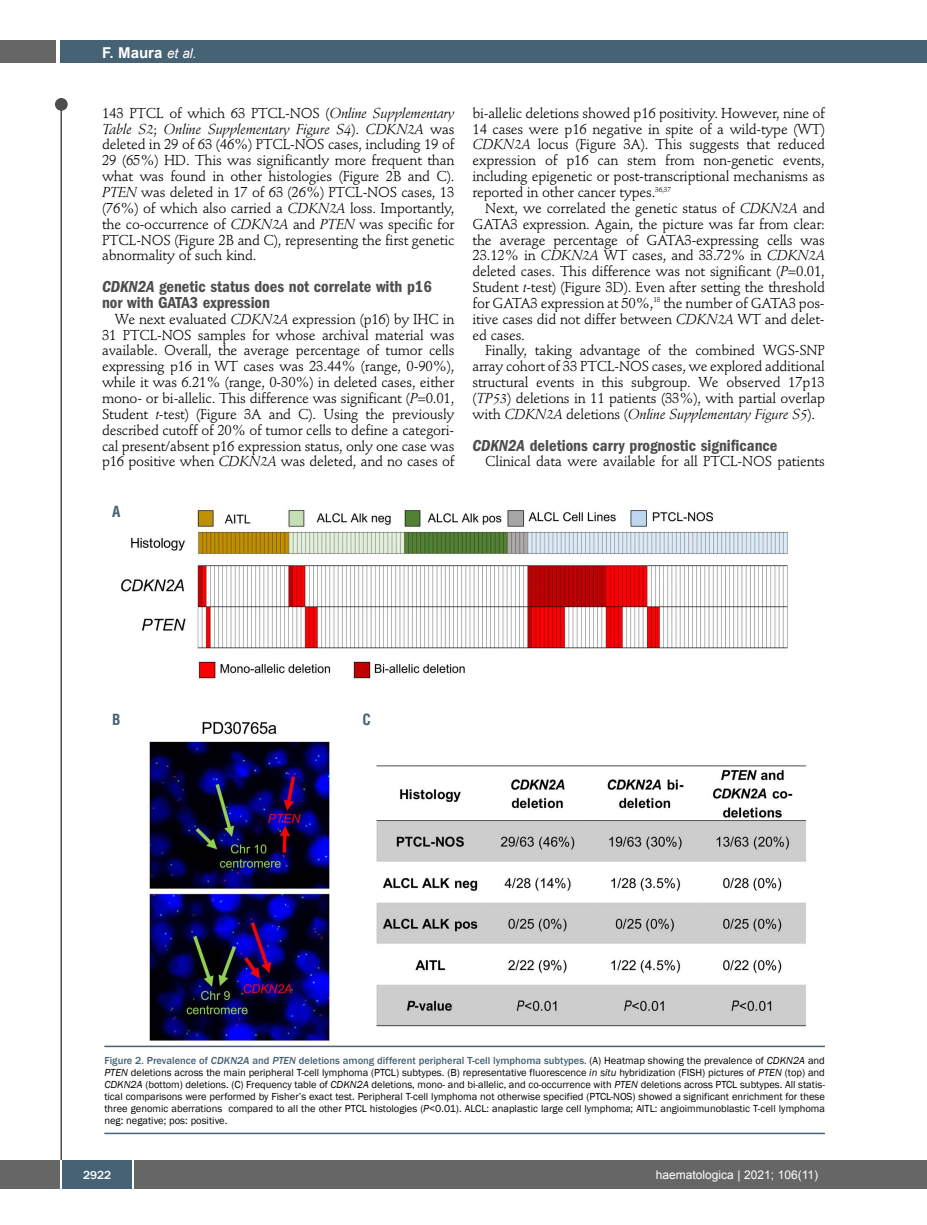
<style>
.page{position:relative;width:927px;height:1225px;background:#fff}
.page>*{position:absolute;margin:0;border:0;box-sizing:border-box;transform-origin:0 0}
.t1{font:600 condensed 16.5px/15.9px "Franklin Gothic";color:#4d4d4d}
.t2{font:700 15px "Arial";color:#fff}
.t3{font:700 condensed 15px "Helvetica";color:#466274}
.t4{font:14.25px/15.9px "Stempel Schneidler";letter-spacing:-.015em;color:#000;text-align:justify}
.t5{font:12px "Arial";color:#fff}
.t6{font:500 12px "Franklin Gothic";color:#fff}
.t7{font:10.5px/12px "Franklin Gothic";color:#000;text-align:justify}
.s1{font-weight:400;font-style:italic;font-size:13.5px}
.s2{font-style:italic}
.s3{font-weight:500;color:#466274}
.s4{font-weight:500;font-style:italic;color:#466274}
</style>
<div class="page">
<div style="left:911px;top:40px;width:16px;height:22px;background:#466274"></div>
<div style="left:910px;top:1160px;width:17px;height:28px;background:#666"></div>
<div style="left:55px;top:98px;width:13px;height:13px;background:#4d4d4d;border-radius:50%"></div>
<hr style="left:60px;top:101px;width:2px;height:1061px;background:#4d4d4d">
<div style="left:60px;top:40px;width:852px;height:22px;background:#466274"></div>
<div style="left:0;top:40px;width:56px;height:22px;background:#666"></div>
<div style="left:0;top:1160px;width:911px;height:28px;background:#666"></div>
<div style="left:62px;top:1160px;width:71px;height:28px;background:#466274"></div>
<hr style="left:60px;top:1160px;width:2px;height:28px;background:#fff">
<svg style="left:133px;top:1160px;width:1px;height:28px"></svg>
<img style="left:121px;top:510px;width:686px;height:531px">
<hr style="left:104px;top:1045px;width:721px;height:2px;background:#466274">
<hr style="left:104px;top:1132px;width:721px;height:2px;background:#466274">
<p class="t2" style="left:102px;top:44px;width:96px">F. Maura <span class="s1">et al.</span></p>
<p class="t4" style="left:102px;top:106px;width:354px">143 PTCL of which 63 PTCL-NOS (<span class="s2">Online Supplementary Table S2</span>; <span class="s2">Online Supplementary Figure S4</span>). <span class="s2">CDKN2A</span> was deleted in 29 of 63 (46%) PTCL-NOS cases, including 19 of 29 (65%) HD. This was significantly more frequent than what was found in other histologies (Figure 2B and C).<br><span class="s2">PTEN</span> was deleted in 17 of 63 (26%) PTCL-NOS cases, 13 (76%) of which also carried a <span class="s2">CDKN2A</span> loss. Importantly, the co-occurrence of <span class="s2">CDKN2A</span> and <span class="s2">PTEN</span> was specific for PTCL-NOS (Figure 2B and C), representing the first genetic abnormality of such kind.</p>
<p class="t1" style="left:102px;top:280px;width:331px"><span class="s2">CDKN2A</span> genetic status does not correlate with p16 nor with GATA3 expression</p>
<p class="t4" style="left:102px;top:312px;width:354px;text-indent:13px">We next evaluated <span class="s2">CDKN2A</span> expression (p16) by IHC in 31 PTCL-NOS samples for whose archival material was available. Overall, the average percentage of tumor cells expressing p16 in WT cases was 23.44% (range, 0-90%), while it was 6.21% (range, 0-30%) in deleted cases, either mono- or bi-allelic. This difference was significant (<span class="s2">P</span>=0.01, Student <span class="s2">t</span>-test) (Figure 3A and C). Using the previously described cutoff of 20% of tumor cells to define a categori&shy;cal present/absent p16 expression status, only one case was p16 positive when <span class="s2">CDKN2A</span> was deleted, and no cases of</p>
<p class="t3" style="left:112px;top:505px;width:10px">A</p>
<p class="t4" style="left:472px;top:106px;width:354px">bi-allelic deletions showed p16 positivity. However, nine of 14 cases were p16 negative in spite of a wild-type (WT)<br><span class="s2">CDKN2A</span> locus (Figure 3A). This suggests that reduced expression of p16 can stem from non-genetic events, including epigenetic or post-transcriptional mechanisms as reported in other cancer types.<sup>36,37</sup></p>
<p class="t4" style="left:472px;top:201px;width:354px;text-indent:13px">Next, we correlated the genetic status of <span class="s2">CDKN2A</span> and GATA3 expression. Again, the picture was far from clear: the average percentage of GATA3-expressing cells was 23.12% in <span class="s2">CDKN2A</span> WT cases, and 33.72% in <span class="s2">CDKN2A </span>deleted cases. This difference was not significant (<span class="s2">P</span>=0.01, Student <span class="s2">t</span>-test) (Figure 3D). Even after setting the threshold for GATA3 expression at 50%,<sup>18</sup> the number of GATA3 pos&shy;itive cases did not differ between <span class="s2">CDKN2A</span> WT and delet&shy;ed cases.</p>
<p class="t4" style="left:472px;top:344px;width:354px;text-indent:13px">Finally, taking advantage of the combined WGS-SNP array cohort of 33 PTCL-NOS cases, we explored additional structural events in this subgroup. We observed 17p13 (<span class="s2">TP53</span>) deletions in 11 patients (33%), with partial overlap with <span class="s2">CDKN2A</span> deletions (<span class="s2">Online Supplementary Figure S5</span>).</p>
<p class="t1" style="left:472px;top:438px;width:306px"><span class="s2">CDKN2A</span> deletions carry prognostic significance</p>
<p class="t4" style="left:485px;top:455px;width:341px">Clinical data were available for all PTCL-NOS patients</p>
<p class="t3" style="left:112px;top:714px;width:10px">B</p>
<p class="t3" style="left:362px;top:714px;width:10px">C</p>
<p class="t7" style="left:104px;top:1054px;width:722px"><span class="s3">Figure 2. Prevalence of</span> <span class="s4">CDKN2A</span> <span class="s3">and</span> <span class="s4">PTEN</span> <span class="s3">deletions among different peripheral T-cell lymphoma subtypes.</span> (A) Heatmap showing the prevalence of <span class="s2">CDKN2A</span> and <span class="s2">PTEN</span> deletions across the main peripheral T-cell lymphoma (PTCL) subtypes. (B) representative fluorescence <span class="s2">in situ</span> hybridization (FISH) pictures of <span class="s2">PTEN</span> (top) and <span class="s2">CDKN2A</span> (bottom) deletions. (C) Frequency table of <span class="s2">CDKN2A</span> deletions, mono- and bi-allelic, and co-occurrence with <span class="s2">PTEN</span> deletions across PTCL subtypes. All statis&shy;tical comparisons were performed by Fisher’s exact test. Peripheral T-cell lymphoma not otherwise specified (PTCL-NOS) showed a significant enrichment for these three genomic aberrations compared to all the other PTCL histologies (<span class="s2">P</span>&lt;0.01). ALCL: anaplastic large cell lymphoma; AITL: angioimmunoblastic T-cell lymphoma neg: negative; pos: positive.</p>
<p class="t6" style="left:83px;top:1167px;width:30px">2922</p>
<p class="t5" style="left:656px;top:1168px;width:164px">haematologica | 2021; 106(11)</p>
</div>
